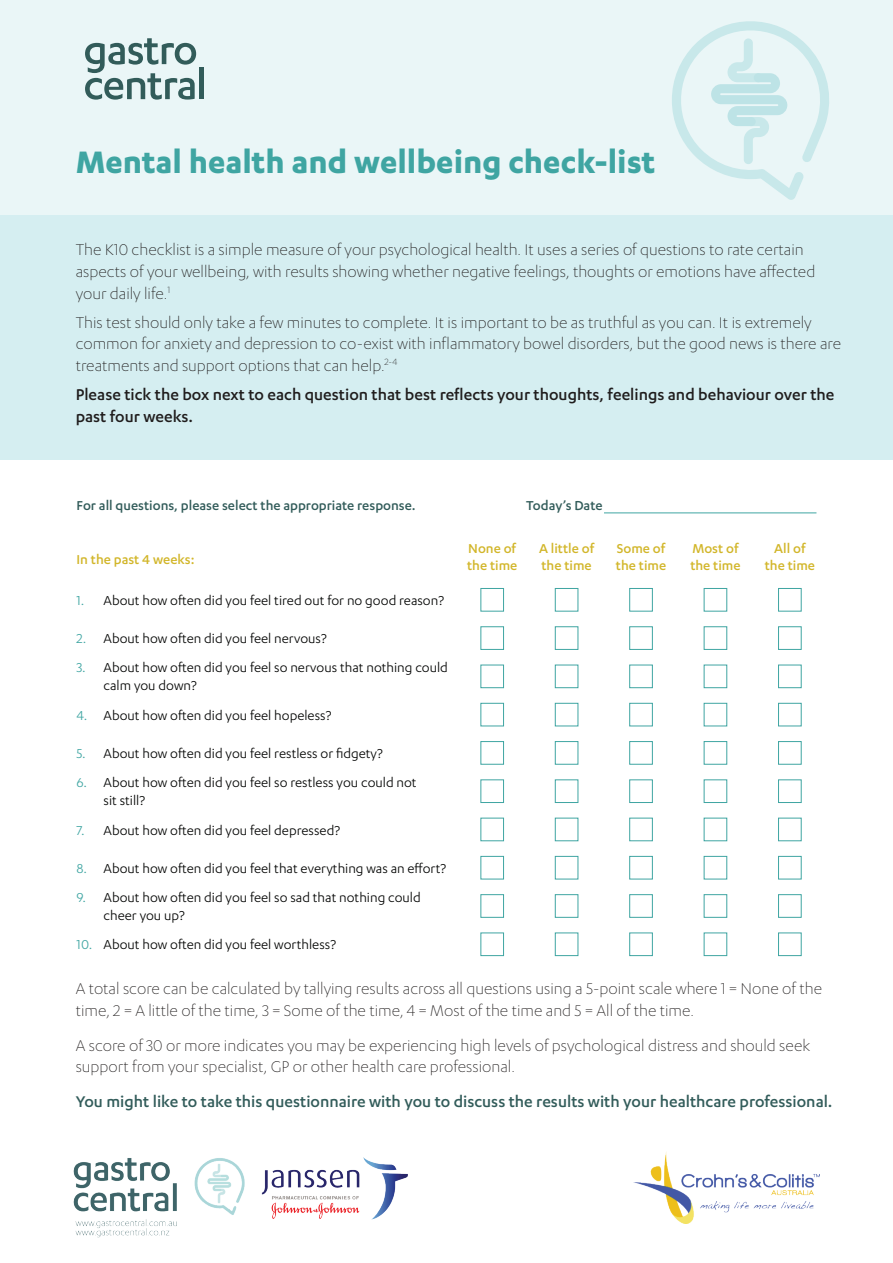
<style>
.page{position:relative;width:893px;height:1263px;background:#fff}
.page>*{position:absolute;margin:0;border:0;box-sizing:border-box;transform-origin:0 0}
.t1{font:700 36px "Karbon";color:#3fa5a2}
.t2{font:300 18px/21.6px "Karbon";color:#201d1d}
.t3{font:500 18px/21.6px "Karbon";color:#201d1d}
.t4{font:500 18px "Karbon";color:#325c5a}
.t5{font:15px/18px "Karbon";color:#040504}
.t6{font:500 15px/16.5px "Karbon";color:#d2b62a}
.t7{font:500 15px "Karbon";color:#325c5a}
.s1{color:#3fa5a2}
</style>
<div class="page">
<div style="left:0;top:215px;width:893px;height:245px;background:#d5eef1"></div>
<div style="left:480px;top:588px;width:24px;height:23px;border:1px solid #3fa5a2"></div>
<div style="left:555px;top:588px;width:23px;height:23px;border:1px solid #3fa5a2"></div>
<div style="left:629px;top:588px;width:24px;height:23px;border:1px solid #3fa5a2"></div>
<div style="left:704px;top:588px;width:23px;height:23px;border:1px solid #3fa5a2"></div>
<div style="left:778px;top:588px;width:24px;height:23px;border:1px solid #3fa5a2"></div>
<div style="left:480px;top:626px;width:24px;height:24px;border:1px solid #3fa5a2"></div>
<div style="left:555px;top:626px;width:23px;height:24px;border:1px solid #3fa5a2"></div>
<div style="left:629px;top:626px;width:24px;height:24px;border:1px solid #3fa5a2"></div>
<div style="left:704px;top:626px;width:23px;height:24px;border:1px solid #3fa5a2"></div>
<div style="left:778px;top:626px;width:24px;height:24px;border:1px solid #3fa5a2"></div>
<div style="left:480px;top:665px;width:24px;height:23px;border:1px solid #3fa5a2"></div>
<div style="left:555px;top:665px;width:23px;height:23px;border:1px solid #3fa5a2"></div>
<div style="left:629px;top:665px;width:24px;height:23px;border:1px solid #3fa5a2"></div>
<div style="left:704px;top:665px;width:23px;height:23px;border:1px solid #3fa5a2"></div>
<div style="left:778px;top:665px;width:24px;height:23px;border:1px solid #3fa5a2"></div>
<div style="left:480px;top:703px;width:24px;height:23px;border:1px solid #3fa5a2"></div>
<div style="left:555px;top:703px;width:23px;height:23px;border:1px solid #3fa5a2"></div>
<div style="left:629px;top:703px;width:24px;height:23px;border:1px solid #3fa5a2"></div>
<div style="left:704px;top:703px;width:23px;height:23px;border:1px solid #3fa5a2"></div>
<div style="left:778px;top:703px;width:24px;height:23px;border:1px solid #3fa5a2"></div>
<div style="left:480px;top:741px;width:24px;height:24px;border:1px solid #3fa5a2"></div>
<div style="left:555px;top:741px;width:23px;height:24px;border:1px solid #3fa5a2"></div>
<div style="left:629px;top:741px;width:24px;height:24px;border:1px solid #3fa5a2"></div>
<div style="left:704px;top:741px;width:23px;height:24px;border:1px solid #3fa5a2"></div>
<div style="left:778px;top:741px;width:24px;height:24px;border:1px solid #3fa5a2"></div>
<div style="left:480px;top:779px;width:24px;height:24px;border:1px solid #3fa5a2"></div>
<div style="left:555px;top:779px;width:23px;height:24px;border:1px solid #3fa5a2"></div>
<div style="left:629px;top:779px;width:24px;height:24px;border:1px solid #3fa5a2"></div>
<div style="left:704px;top:779px;width:23px;height:24px;border:1px solid #3fa5a2"></div>
<div style="left:778px;top:779px;width:24px;height:24px;border:1px solid #3fa5a2"></div>
<div style="left:480px;top:818px;width:24px;height:23px;border:1px solid #3fa5a2"></div>
<div style="left:555px;top:818px;width:23px;height:23px;border:1px solid #3fa5a2"></div>
<div style="left:629px;top:818px;width:24px;height:23px;border:1px solid #3fa5a2"></div>
<div style="left:704px;top:818px;width:23px;height:23px;border:1px solid #3fa5a2"></div>
<div style="left:778px;top:818px;width:24px;height:23px;border:1px solid #3fa5a2"></div>
<div style="left:480px;top:856px;width:24px;height:23px;border:1px solid #3fa5a2"></div>
<div style="left:555px;top:856px;width:23px;height:23px;border:1px solid #3fa5a2"></div>
<div style="left:629px;top:856px;width:24px;height:23px;border:1px solid #3fa5a2"></div>
<div style="left:704px;top:856px;width:23px;height:23px;border:1px solid #3fa5a2"></div>
<div style="left:778px;top:856px;width:24px;height:23px;border:1px solid #3fa5a2"></div>
<div style="left:480px;top:894px;width:24px;height:24px;border:1px solid #3fa5a2"></div>
<div style="left:555px;top:894px;width:23px;height:24px;border:1px solid #3fa5a2"></div>
<div style="left:629px;top:894px;width:24px;height:24px;border:1px solid #3fa5a2"></div>
<div style="left:704px;top:894px;width:23px;height:24px;border:1px solid #3fa5a2"></div>
<div style="left:778px;top:894px;width:24px;height:24px;border:1px solid #3fa5a2"></div>
<div style="left:480px;top:932px;width:24px;height:24px;border:1px solid #3fa5a2"></div>
<div style="left:555px;top:932px;width:23px;height:24px;border:1px solid #3fa5a2"></div>
<div style="left:629px;top:932px;width:24px;height:24px;border:1px solid #3fa5a2"></div>
<div style="left:704px;top:932px;width:23px;height:24px;border:1px solid #3fa5a2"></div>
<div style="left:778px;top:932px;width:24px;height:24px;border:1px solid #3fa5a2"></div>
<hr style="left:604px;top:512px;width:212px;height:1px;background:#3fa5a2">
<img style="left:73px;top:1157px;width:335px;height:81px">
<img style="left:634px;top:1151px;width:186px;height:72px">
<div style="left:0;top:0;width:893px;height:215px;background:#eaf6f7"></div>
<svg style="left:85px;top:38px;width:111px;height:62px"></svg>
<hr style="left:200px;top:67px;width:4px;height:32px;background:#325c5a">
<svg style="left:672px;top:21px;width:157px;height:179px"></svg>
<h1 class="t1" style="left:76px;top:142px;width:581px">Mental health and wellbeing check-list</h1>
<p class="t2" style="left:76px;top:239px;width:741px">The K10 checklist is a simple measure of your psychological health. It uses a series of questions to rate certain aspects of your wellbeing, with results showing whether negative feelings, thoughts or emotions have affected your daily life.<sup>1</sup></p>
<p class="t2" style="left:76px;top:311px;width:767px">This test should only take a few minutes to complete. It is important to be as truthful as you can. It is extremely common for anxiety and depression to co-exist with inflammatory bowel disorders, but the good news is there are treatments and support options that can help.<sup>2-4</sup></p>
<p class="t3" style="left:76px;top:383px;width:760px">Please tick the box next to each question that best reflects your thoughts, feelings and behaviour over the past four weeks.</p>
<p class="t7" style="left:77px;top:497px;width:341px">For all questions, please select the appropriate response.</p>
<p class="t7" style="left:526px;top:497px;width:78px">Today’s Date</p>
<p class="t6" style="left:77px;top:551px;width:120px">In the past 4 weeks:</p>
<p class="t6" style="left:467px;top:540px;width:52px">None of the time</p>
<p class="t6" style="left:539px;top:540px;width:57px">A little of the time</p>
<p class="t6" style="left:616px;top:540px;width:52px">Some of the time</p>
<p class="t6" style="left:690px;top:540px;width:52px">Most of the time</p>
<p class="t6" style="left:765px;top:540px;width:52px;text-align:center">All of the time</p>
<p class="t5" style="left:77px;top:591px;width:369px"><span class="s1">1.</span> About how often did you feel tired out for no good reason?</p>
<p class="t5" style="left:76px;top:629px;width:252px"><span class="s1">2.</span> About how often did you feel nervous?</p>
<p class="t5" style="left:103px;top:658px;width:346px;text-indent:-27px"><span class="s1">3.</span> About how often did you feel so nervous that nothing could calm you down?</p>
<p class="t5" style="left:76px;top:706px;width:256px"><span class="s1">4.</span> About how often did you feel hopeless?</p>
<p class="t5" style="left:76px;top:744px;width:308px"><span class="s1">5.</span> About how often did you feel restless or fidgety?</p>
<p class="t5" style="left:104px;top:773px;width:315px;text-indent:-27px"><span class="s1">6.</span> About how often did you feel so restless you could not sit still?</p>
<p class="t5" style="left:77px;top:820px;width:265px"><span class="s1">7.</span> About how often did you feel depressed?</p>
<p class="t5" style="left:77px;top:859px;width:371px"><span class="s1">8.</span> About how often did you feel that everything was an effort?</p>
<p class="t5" style="left:104px;top:888px;width:319px;text-indent:-27px"><span class="s1">9.</span> About how often did you feel so sad that nothing could cheer you up?</p>
<p class="t5" style="left:77px;top:935px;width:261px"><span class="s1">10.</span> About how often did you feel worthless?</p>
<p class="t2" style="left:76px;top:977px;width:748px">A total score can be calculated by tallying results across all questions using a 5-point scale where 1 = None of the time, 2 = A little of the time, 3 = Some of the time, 4 = Most of the time and 5 = All of the time.</p>
<p class="t2" style="left:76px;top:1034px;width:736px">A score of 30 or more indicates you may be experiencing high levels of psychological distress and should seek support from your specialist, GP or other health care professional.</p>
<p class="t4" style="left:76px;top:1092px;width:758px">You might like to take this questionnaire with you to discuss the results with your healthcare professional.</p>
</div>
